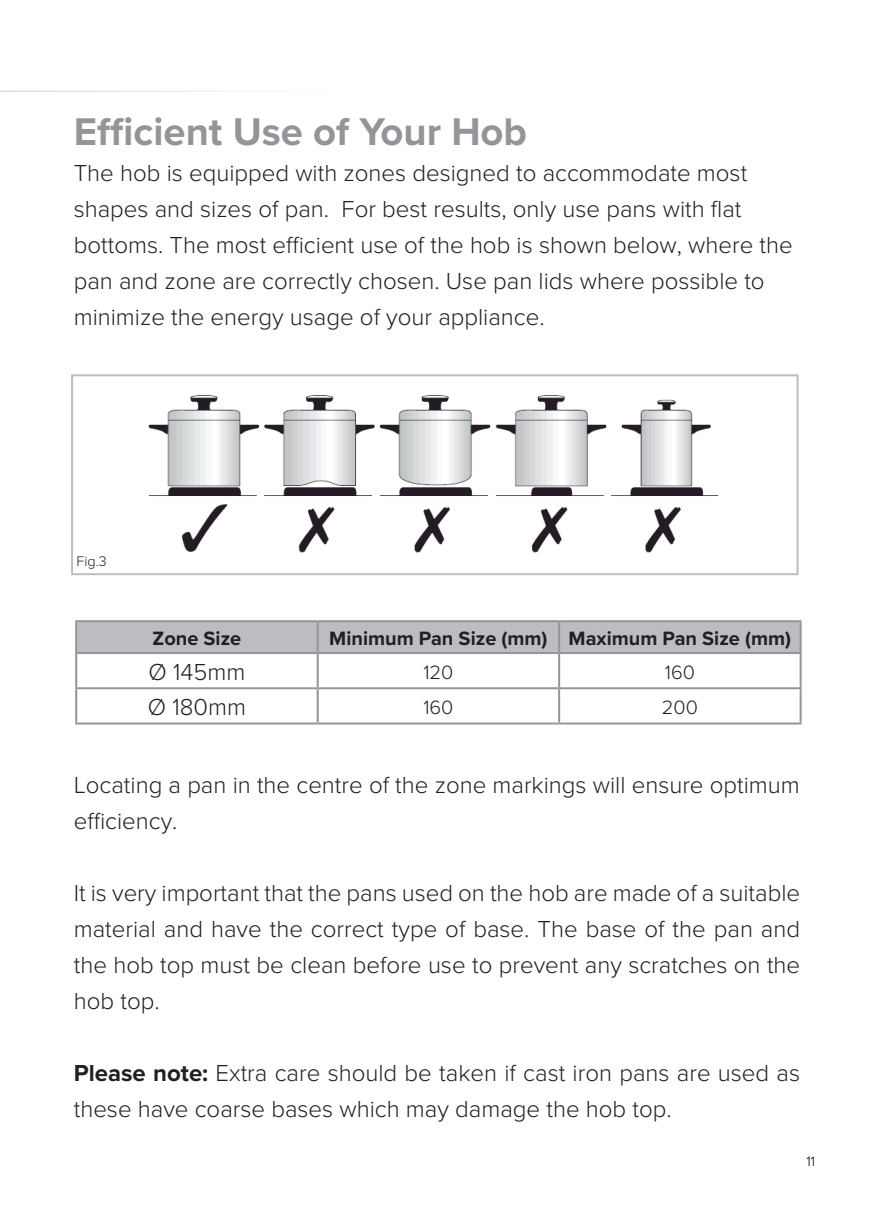
<style>
.page{position:relative;width:874px;height:1225px;background:#fff}
.page>*{position:absolute;margin:0;border:0;box-sizing:border-box;transform-origin:0 0}
.t1{font:700 40px "Proxima Nova";color:#939598}
.t2{font:300 24px/36px "Proxima Nova";color:#231f20}
.t3{font:700 20px "Proxima Nova";color:#231f20}
.t4{font:300 20px "Proxima Nova";color:#231f20}
.t5{font:300 14.4px "Proxima Nova";color:#231f20}
.t6{font:300 14px "Proxima Nova";color:#000}
.s1{font-weight:700}
</style>
<div class="page">
<hr style="left:0;top:91px;width:873px;height:1px;background:#bcbdc0">
<img style="left:148px;top:395px;width:571px;height:158px">
<div style="left:71px;top:374px;width:727px;height:201px;border:2px solid #bcbdc0"></div>
<div style="left:77px;top:622px;width:722px;height:30px;background:#bcbdc0"></div>
<hr style="left:75px;top:620px;width:242px;height:2px;background:#939598">
<hr style="left:75px;top:622px;width:2px;height:30px;background:#939598">
<hr style="left:317px;top:620px;width:242px;height:2px;background:#939598">
<hr style="left:316px;top:622px;width:2px;height:30px;background:#939598">
<hr style="left:559px;top:620px;width:242px;height:2px;background:#939598">
<hr style="left:558px;top:622px;width:2px;height:30px;background:#939598">
<hr style="left:799px;top:622px;width:2px;height:30px;background:#939598">
<hr style="left:75px;top:652px;width:242px;height:2px;background:#939598">
<hr style="left:75px;top:654px;width:2px;height:33px;background:#939598">
<hr style="left:317px;top:652px;width:242px;height:2px;background:#939598">
<hr style="left:316px;top:654px;width:2px;height:33px;background:#939598">
<hr style="left:559px;top:652px;width:242px;height:2px;background:#939598">
<hr style="left:558px;top:654px;width:2px;height:33px;background:#939598">
<hr style="left:799px;top:654px;width:2px;height:33px;background:#939598">
<hr style="left:75px;top:687px;width:242px;height:2px;background:#939598">
<hr style="left:75px;top:689px;width:2px;height:33px;background:#939598">
<hr style="left:317px;top:687px;width:242px;height:2px;background:#939598">
<hr style="left:316px;top:689px;width:2px;height:33px;background:#939598">
<hr style="left:559px;top:687px;width:242px;height:2px;background:#939598">
<hr style="left:558px;top:689px;width:2px;height:33px;background:#939598">
<hr style="left:799px;top:689px;width:2px;height:33px;background:#939598">
<hr style="left:75px;top:722px;width:242px;height:2px;background:#939598">
<hr style="left:317px;top:722px;width:242px;height:2px;background:#939598">
<hr style="left:559px;top:722px;width:242px;height:2px;background:#939598">
<h1 class="t1" style="left:74px;top:108px;width:454px">Efficient Use of Your Hob</h1>
<p class="t2" style="left:74px;top:155px;width:720px">The hob is equipped with zones designed to accommodate most shapes and sizes of pan. For best results, only use pans with flat bottoms. The most efficient use of the hob is shown below, where the pan and zone are correctly chosen. Use pan lids where possible to minimize the energy usage of your appliance.</p>
<p class="t5" style="left:77px;top:553px;width:32px">Fig.3</p>
<p class="t3" style="left:152px;top:626px;width:90px">Zone Size</p>
<p class="t3" style="left:329px;top:626px;width:463px">Minimum Pan Size (mm) Maximum Pan Size (mm)</p>
<p class="t2" style="left:148px;top:654px;width:98px">Ø 145mm</p>
<p class="t4" style="left:423px;top:660px;width:31px">120</p>
<p class="t4" style="left:664px;top:660px;width:32px">160</p>
<p class="t2" style="left:148px;top:689px;width:100px">Ø 180mm</p>
<p class="t4" style="left:423px;top:695px;width:31px">160</p>
<p class="t4" style="left:661px;top:695px;width:37px">200</p>
<p class="t2" style="left:74px;top:767px;width:727px">Locating a pan in the centre of the zone markings will ensure optimum efficiency.</p>
<p class="t2" style="left:74px;top:875px;width:727px;text-align:justify">It is very important that the pans used on the hob are made of a suitable material and have the correct type of base. The base of the pan and the hob top must be clean before use to prevent any scratches on the hob top.</p>
<p class="t2" style="left:74px;top:1055px;width:727px"><span class="s1">Please note:</span> Extra care should be taken if cast iron pans are used as these have coarse bases which may damage the hob top.</p>
<p class="t6" style="left:806px;top:1153px;width:10px">11</p>
</div>
